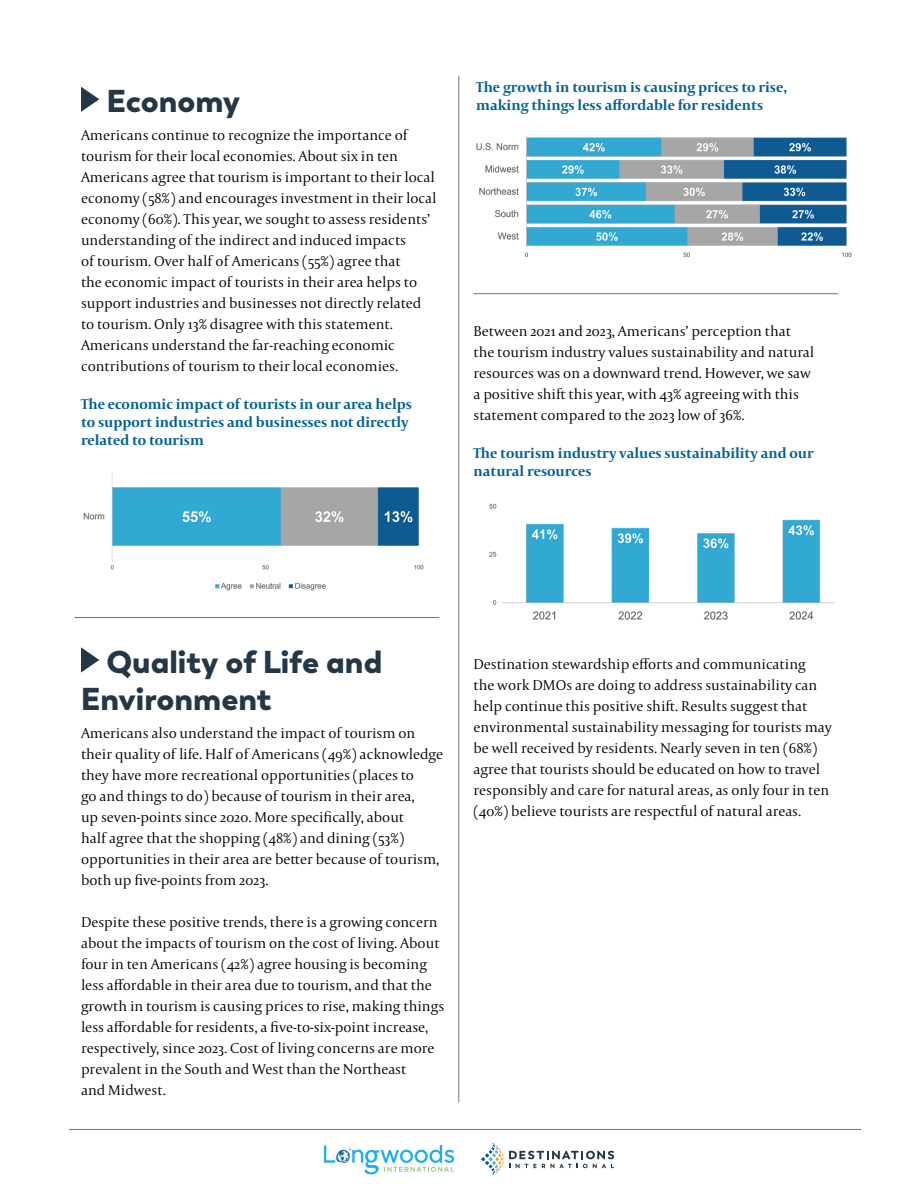
<style>
.page{position:relative;width:918px;height:1188px;background:#fff}
.page>*{position:absolute;margin:0;border:0;box-sizing:border-box;transform-origin:0 0}
.t1{font:900 31.5px/37.8px "Trenda";color:#243746}
.t2{font:300 15px/21px "Capitolium 2";color:#000}
.t3{font:700 15px/18px "Capitolium 2";color:#006098}
</style>
<div class="page">
<hr style="left:69px;top:1129px;width:792px;height:1px;background:#707374">
<img style="left:323px;top:1144px;width:132px;height:31px">
<svg style="left:481px;top:1143px;width:133px;height:33px"></svg>
<svg style="left:81px;top:87px;width:18px;height:25px"></svg>
<svg style="left:81px;top:647px;width:18px;height:26px"></svg>
<img style="left:83px;top:472px;width:341px;height:119px">
<img style="left:476px;top:135px;width:376px;height:122px">
<img style="left:489px;top:503px;width:345px;height:117px">
<hr style="left:459px;top:76px;width:1px;height:1026px;background:#707374">
<hr style="left:473px;top:293px;width:365px;height:1px;background:#707374">
<hr style="left:75px;top:617px;width:364px;height:1px;background:#707374">
<h1 class="t1" style="left:106px;top:82px;width:135px">Economy</h1>
<p class="t2" style="left:81px;top:124px;width:357px">Americans continue to recognize the importance of tourism for their local economies. About six in ten Americans agree that tourism is important to their local economy (58%) and encourages investment in their local economy (60%). This year, we sought to assess residents’ understanding of the indirect and induced impacts<br>of tourism. Over half of Americans (55%) agree that<br>the economic impact of tourists in their area helps to support industries and businesses not directly related to tourism. Only 13% disagree with this statement.<br>Americans understand the far-reaching economic contributions of tourism to their local economies.</p>
<p class="t3" style="left:81px;top:394px;width:332px">The economic impact of tourists in our area helps to support industries and businesses not directly related to tourism</p>
<p class="t3" style="left:476px;top:78px;width:312px">The growth in tourism is causing prices to rise, making things less affordable for residents</p>
<p class="t2" style="left:473px;top:320px;width:342px">Between 2021 and 2023, Americans’ perception that the tourism industry values sustainability and natural resources was on a downward trend. However, we saw a positive shift this year, with 43% agreeing with this statement compared to the 2023 low of 36%.</p>
<p class="t3" style="left:473px;top:443px;width:342px">The tourism industry values sustainability and our natural resources</p>
<h1 class="t1" style="left:81px;top:643px;width:303px;text-indent:25px">Quality of Life and<br>Environment</h1>
<p class="t2" style="left:81px;top:722px;width:364px">Americans also understand the impact of tourism on their quality of life. Half of Americans (49%) acknowledge they have more recreational opportunities (places to<br>go and things to do) because of tourism in their area,<br>up seven-points since 2020. More specifically, about<br>half agree that the shopping (48%) and dining (53%) opportunities in their area are better because of tourism, both up five-points from 2023.</p>
<p class="t2" style="left:81px;top:911px;width:365px">Despite these positive trends, there is a growing concern about the impacts of tourism on the cost of living. About four in ten Americans (42%) agree housing is becoming less affordable in their area due to tourism, and that the growth in tourism is causing prices to rise, making things less affordable for residents, a five-to-six-point increase, respectively, since 2023. Cost of living concerns are more prevalent in the South and West than the Northeast<br>and Midwest.</p>
<p class="t2" style="left:473px;top:653px;width:360px">Destination stewardship efforts and communicating<br>the work DMOs are doing to address sustainability can help continue this positive shift. Results suggest that environmental sustainability messaging for tourists may be well received by residents. Nearly seven in ten (68%) agree that tourists should be educated on how to travel responsibly and care for natural areas, as only four in ten (40%) believe tourists are respectful of natural areas.</p>
</div>
